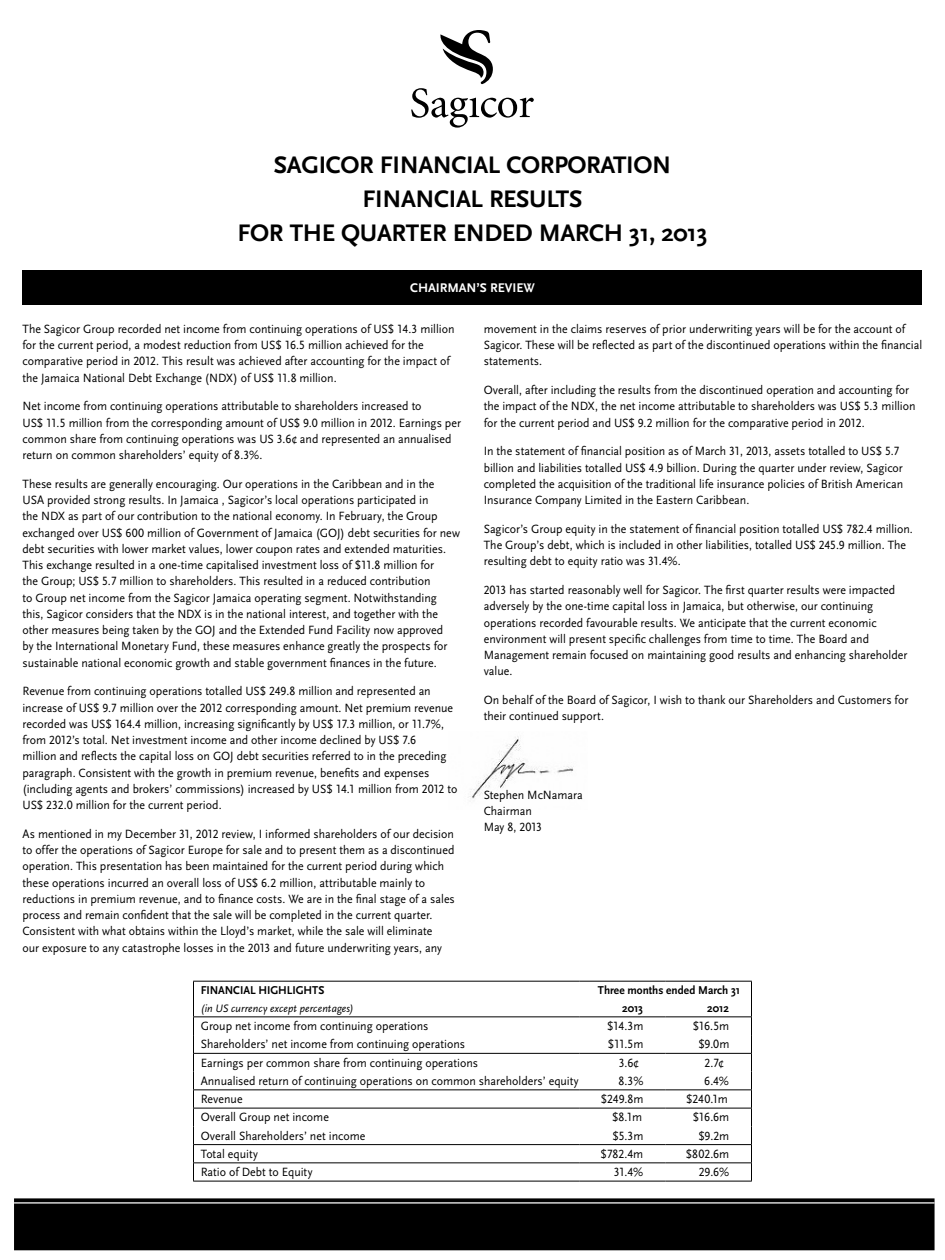
<style>
.page{position:relative;width:945px;height:1260px;background:#fff}
.page>*{position:absolute;margin:0;border:0;box-sizing:border-box;transform-origin:0 0}
.t1{font:700 25px "Scala Sans";letter-spacing:-.015em;color:#000}
.t2{font:700 13.12px "Scala Sans";letter-spacing:-.005em;color:#fff}
.t3{font:12.5px/16.2px "Scala Sans LF";color:#000;scale:.95 1}
.t4{font:700 11.88px "Scala Sans";letter-spacing:-.005em;color:#000;scale:.95 1}
.t5{font:italic 11.25px "Scala Sans LF";letter-spacing:.015em;color:#000;scale:.95 1}
</style>
<div class="page">
<img style="left:468px;top:736px;width:105px;height:63px">
<svg style="left:411px;top:30px;width:123px;height:98px"></svg>
<div style="left:14px;top:1198px;width:921px;height:52px;background:#000"></div>
<hr style="left:14px;top:1202px;width:921px;height:2px;background:#fff">
<div style="left:22px;top:270px;width:900px;height:35px;background:#000"></div>
<hr style="left:193px;top:981px;width:387px;height:1px;background:#000">
<hr style="left:580px;top:981px;width:86px;height:1px;background:#000">
<hr style="left:666px;top:981px;width:86px;height:1px;background:#000">
<hr style="left:193px;top:1181px;width:387px;height:1px;background:#000">
<hr style="left:580px;top:1181px;width:86px;height:1px;background:#000">
<hr style="left:666px;top:1181px;width:86px;height:1px;background:#000">
<hr style="left:193px;top:1017px;width:387px;height:1px;background:#000">
<hr style="left:580px;top:1017px;width:86px;height:1px;background:#000">
<hr style="left:666px;top:1017px;width:86px;height:1px;background:#000">
<hr style="left:193px;top:1053px;width:387px;height:1px;background:#000">
<hr style="left:580px;top:1053px;width:86px;height:1px;background:#000">
<hr style="left:666px;top:1053px;width:86px;height:1px;background:#000">
<hr style="left:666px;top:1108px;width:86px;height:1px;background:#000">
<hr style="left:666px;top:1090px;width:86px;height:1px;background:#000">
<hr style="left:580px;top:1108px;width:86px;height:1px;background:#000">
<hr style="left:580px;top:1090px;width:86px;height:1px;background:#000">
<hr style="left:580px;top:1163px;width:86px;height:1px;background:#000">
<hr style="left:580px;top:1144px;width:86px;height:1px;background:#000">
<hr style="left:666px;top:1144px;width:86px;height:1px;background:#000">
<svg style="left:751px;top:981px;width:1px;height:200px"></svg>
<hr style="left:666px;top:1163px;width:86px;height:1px;background:#000">
<hr style="left:193px;top:1090px;width:387px;height:1px;background:#000">
<hr style="left:193px;top:1108px;width:387px;height:1px;background:#000">
<hr style="left:193px;top:1163px;width:387px;height:1px;background:#000">
<svg style="left:193px;top:981px;width:1px;height:200px"></svg>
<hr style="left:193px;top:1144px;width:387px;height:1px;background:#000">
<h1 class="t1" style="left:274px;top:152px;width:399px">SAGICOR FINANCIAL CORPORATION</h1>
<h1 class="t1" style="left:363px;top:186px;width:221px">FINANCIAL RESULTS</h1>
<h1 class="t1" style="left:238px;top:219px;width:339px">FOR THE QUARTER ENDED March</h1>
<h1 class="t1" style="left:629px;top:219px;width:80px">31, 2013</h1>
<p class="t2" style="left:410px;top:281px;width:126px">CHAIRMAN’S Review</p>
<p class="t3" style="left:22px;top:321px;width:456px">The Sagicor Group recorded net income from continuing operations of US$ 14.3 million for the current period, a modest reduction from US$ 16.5 million achieved for the comparative period in 2012. This result was achieved after accounting for the impact of the Jamaica National Debt Exchange (NDX) of US$ 11.8 million.</p>
<p class="t3" style="left:22px;top:399px;width:463px">Net income from continuing operations attributable to shareholders increased to<br>US$ 11.5 million from the corresponding amount of US$ 9.0 million in 2012. Earnings per common share from continuing operations was US 3.6¢ and represented an annualised return on common shareholders’ equity of 8.3%.</p>
<p class="t3" style="left:22px;top:476px;width:462px">These results are generally encouraging. Our operations in the Caribbean and in the<br>USA provided strong results. In Jamaica , Sagicor’s local operations participated in<br>the NDX as part of our contribution to the national economy. In February, the Group exchanged over US$ 600 million of Government of Jamaica (GOJ) debt securities for new debt securities with lower market values, lower coupon rates and extended maturities.<br>This exchange resulted in a one-time capitalised investment loss of $11.8 million for<br>the Group; US$ 5.7 million to shareholders. This resulted in a reduced contribution<br>to Group net income from the Sagicor Jamaica operating segment. Notwithstanding this, Sagicor considers that the NDX is in the national interest, and together with the other measures being taken by the GOJ and the Extended Fund Facility now approved<br>by the International Monetary Fund, these measures enhance greatly the prospects for sustainable national economic growth and stable government finances in the future.</p>
<p class="t3" style="left:22px;top:684px;width:459px">Revenue from continuing operations totalled US$ 249.8 million and represented an increase of US$ 9.7 million over the 2012 corresponding amount. Net premium revenue recorded was US$ 164.4 million, increasing significantly by US$ 17.3 million, or 11.7%, from 2012’s total. Net investment income and other income declined by US$ 7.6<br>million and reflects the capital loss on GOJ debt securities referred to in the preceding paragraph. Consistent with the growth in premium revenue, benefits and expenses (including agents and brokers’ commissions) increased by US$ 14.1 million from 2012 to US$ 232.0 million for the current period.</p>
<p class="t3" style="left:22px;top:826px;width:457px">As mentioned in my December 31, 2012 review, I informed shareholders of our decision to offer the operations of Sagicor Europe for sale and to present them as a discontinued operation. This presentation has been maintained for the current period during which these operations incurred an overall loss of US$ 6.2 million, attributable mainly to reductions in premium revenue, and to finance costs. We are in the final stage of a sales process and remain confident that the sale will be completed in the current quarter.<br>Consistent with what obtains within the Lloyd’s market, while the sale will eliminate<br>our exposure to any catastrophe losses in the 2013 and future underwriting years, any</p>
<p class="t3" style="left:484px;top:321px;width:463px">movement in the claims reserves of prior underwriting years will be for the account of<br>Sagicor. These will be reflected as part of the discontinued operations within the financial statements.</p>
<p class="t3" style="left:484px;top:382px;width:456px">Overall, after including the results from the discontinued operation and accounting for the impact of the NDX, the net income attributable to shareholders was US$ 5.3 million for the current period and US$ 9.2 million for the comparative period in 2012.</p>
<p class="t3" style="left:484px;top:444px;width:443px">In the statement of financial position as of March 31, 2013, assets totalled to US$ 5.7 billion and liabilities totalled US$ 4.9 billion. During the quarter under review, Sagicor completed the acquisition of the traditional life insurance policies of British American Insurance Company Limited in the Eastern Caribbean.</p>
<p class="t3" style="left:484px;top:521px;width:453px">Sagicor’s Group equity in the statement of financial position totalled US$ 782.4 million.<br>The Group’s debt, which is included in other liabilities, totalled US$ 245.9 million. The resulting debt to equity ratio was 31.4%.</p>
<p class="t3" style="left:484px;top:582px;width:448px">2013 has started reasonably well for Sagicor. The first quarter results were impacted adversely by the one-time capital loss in Jamaica, but otherwise, our continuing operations recorded favourable results. We anticipate that the current economic environment will present specific challenges from time to time. The Board and Management remain focused on maintaining good results and enhancing shareholder value.</p>
<p class="t3" style="left:484px;top:692px;width:448px">On behalf of the Board of Sagicor, I wish to thank our Shareholders and Customers for their continued support.</p>
<p class="t3" style="left:484px;top:787px;width:106px">Stephen McNamara<br>Chairman<br>May 8, 2013</p>
<p class="t4" style="left:201px;top:984px;width:132px">FINANCIAL HIGHLIGHTS</p>
<p class="t4" style="left:598px;top:984px;width:151px">Three months ended March 31</p>
<p class="t5" style="left:201px;top:1002px;width:163px">(in US currency except percentages)</p>
<p class="t4" style="left:622px;top:1002px;width:24px">2013</p>
<p class="t4" style="left:707px;top:1002px;width:24px">2012</p>
<p class="t3" style="left:201px;top:1018px;width:241px">Group net income from continuing operations</p>
<p class="t3" style="left:607px;top:1018px;width:40px">$14.3m</p>
<p class="t3" style="left:693px;top:1018px;width:40px">$16.5m</p>
<p class="t3" style="left:201px;top:1036px;width:280px">Shareholders’ net income from continuing operations</p>
<p class="t3" style="left:608px;top:1036px;width:39px">$11.5m</p>
<p class="t3" style="left:698px;top:1036px;width:34px">$9.0m</p>
<p class="t3" style="left:201px;top:1055px;width:294px">Earnings per common share from continuing operations</p>
<p class="t3" style="left:619px;top:1055px;width:23px">3.6¢</p>
<p class="t3" style="left:704px;top:1055px;width:22px">2.7¢</p>
<p class="t3" style="left:201px;top:1073px;width:399px">Annualised return of continuing operations on common shareholders’ equity</p>
<p class="t3" style="left:618px;top:1073px;width:28px">8.3%</p>
<p class="t3" style="left:704px;top:1073px;width:27px">6.4%</p>
<p class="t3" style="left:201px;top:1091px;width:46px">Revenue</p>
<p class="t3" style="left:601px;top:1091px;width:46px">$249.8m</p>
<p class="t3" style="left:686px;top:1091px;width:45px">$240.1m</p>
<p class="t3" style="left:201px;top:1109px;width:136px">Overall Group net income</p>
<p class="t3" style="left:612px;top:1109px;width:33px">$8.1m</p>
<p class="t3" style="left:693px;top:1109px;width:40px">$16.6m</p>
<p class="t3" style="left:201px;top:1128px;width:175px">Overall Shareholders’ net income</p>
<p class="t3" style="left:613px;top:1128px;width:34px">$5.3m</p>
<p class="t3" style="left:699px;top:1128px;width:34px">$9.2m</p>
<p class="t3" style="left:201px;top:1146px;width:62px">Total equity</p>
<p class="t3" style="left:601px;top:1146px;width:47px">$782.4m</p>
<p class="t3" style="left:686px;top:1146px;width:47px">$802.6m</p>
<p class="t3" style="left:201px;top:1164px;width:119px">Ratio of Debt to Equity</p>
<p class="t3" style="left:614px;top:1164px;width:33px">31.4%</p>
<p class="t3" style="left:699px;top:1164px;width:33px">29.6%</p>
</div>
